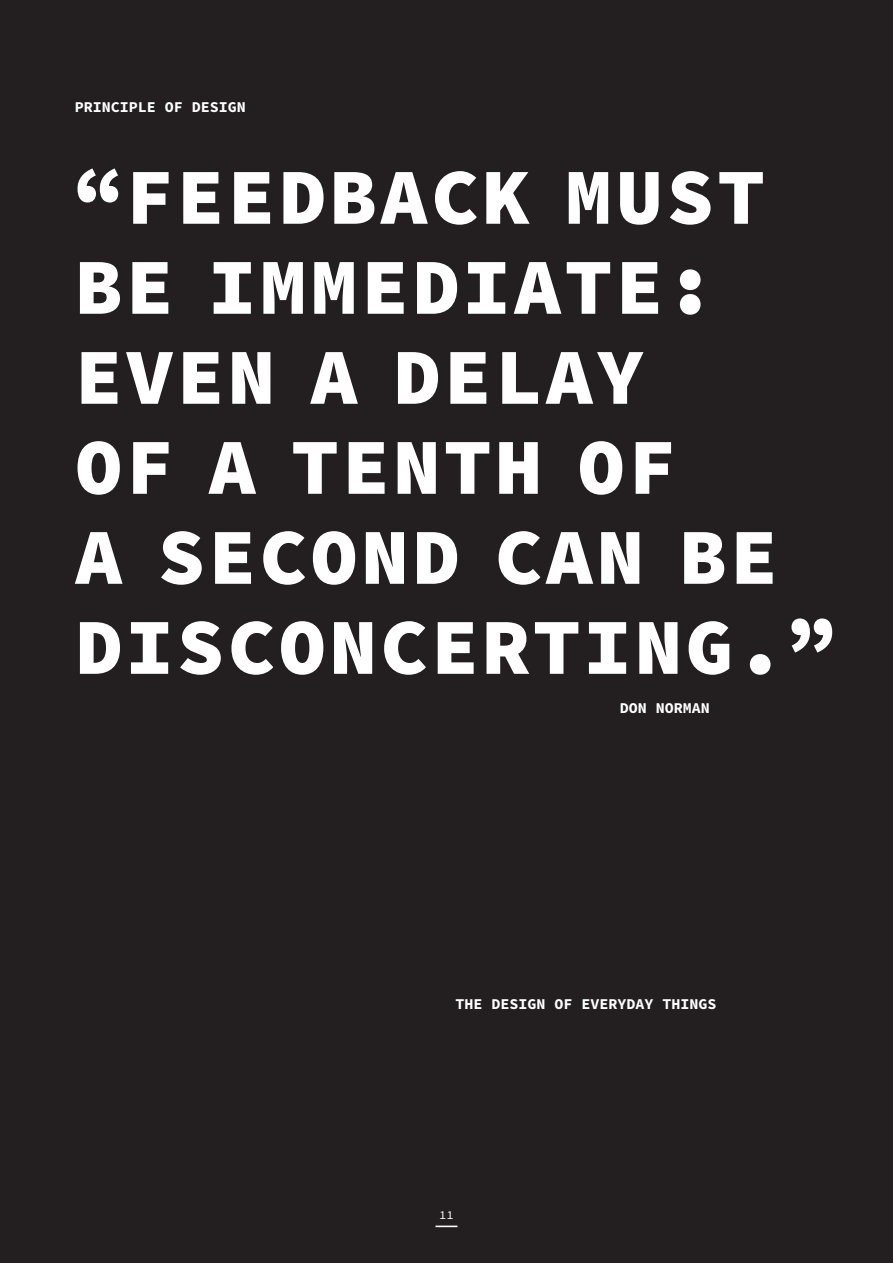
<style>
.page{position:relative;width:893px;height:1263px;background:#231f20}
.page>*{position:absolute;margin:0;border:0;box-sizing:border-box;transform-origin:0 0}
.Pull_Text_-_Extra_La{font:900 79.5px/90px "Source Code Pro";letter-spacing:.04em;color:#fff}
.Attribution{font:700 15px "Source Code Pro";color:#fff}
.t1{font:12px "Source Code Pro";color:#fff}
</style>
<div class="page">
<hr style="left:435px;top:1225px;width:22px;height:2px;background:#fff">
<p class="Attribution" style="left:75px;top:96px;width:173px">PRINCIPLE OF DESIGN</p>
<p class="Pull_Text_-_Extra_La" style="left:75px;top:152px;width:762px">“FEEDBACK MUST<br>BE IMMEDIATE:<br>EVEN A DELAY<br>OF A TENTH OF<br>A SECOND CAN BE<br>DISCONCERTING.”</p>
<p class="Attribution" style="left:620px;top:697px;width:91px">DON NORMAN</p>
<p class="Attribution" style="left:455px;top:993px;width:263px">THE DESIGN OF EVERYDAY THINGS</p>
<p class="t1" style="left:439px;top:1206px;width:16px">11</p>
</div>
